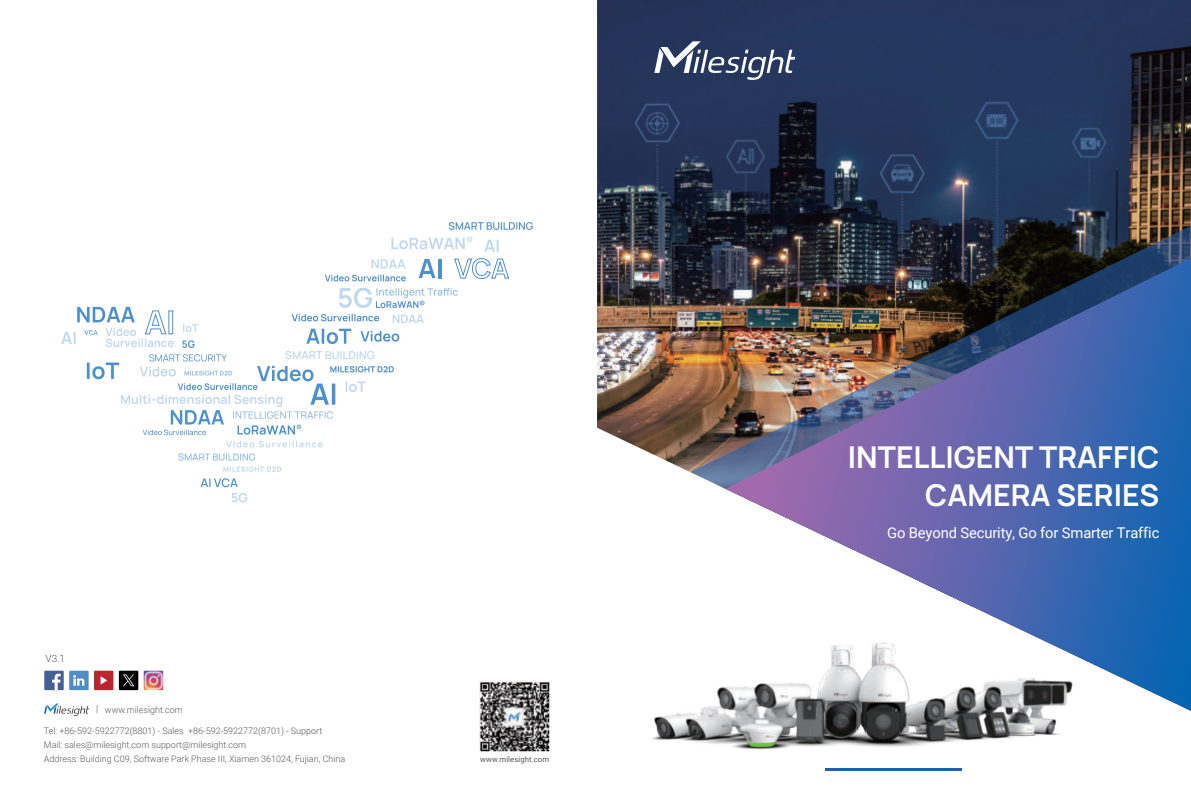
<style>
.page{position:relative;width:1191px;height:808px;background:#fff}
.page>*{position:absolute;margin:0;border:0;box-sizing:border-box;transform-origin:0 0}
.t1{font:200 30px/38px "Manrope";color:#fff;text-align:right}
.t2{font:14.8px "Roboto";letter-spacing:-.01em;color:#fff}
.t3{font:300 10px "Roboto";color:#57585a}
.t4{font:300 9px/14px "Roboto";color:#57585a}
.t5{font:7.7px "Roboto";letter-spacing:.01em;color:#57585a}
</style>
<div class="page">
<div style="left:44px;top:671px;width:20px;height:19px;background:#446096"></div>
<svg style="left:52px;top:674px;width:9px;height:16px"></svg>
<div style="left:69px;top:671px;width:20px;height:19px;background:#508dc8"></div>
<svg style="left:73px;top:675px;width:11px;height:11px"></svg>
<div style="left:94px;top:671px;width:19px;height:19px;background:#ba2730"></div>
<svg style="left:101px;top:676px;width:6px;height:8px"></svg>
<img style="left:144px;top:671px;width:19px;height:19px">
<div style="left:119px;top:671px;width:19px;height:19px;background:#030303"></div>
<svg style="left:123px;top:674px;width:11px;height:12px"></svg>
<svg style="left:44px;top:703px;width:45px;height:13px"></svg>
<img style="left:479px;top:681px;width:70px;height:70px">
<svg style="left:391px;top:237px;width:81px;height:12px"></svg>
<svg style="left:371px;top:259px;width:34px;height:9px"></svg>
<svg style="left:484px;top:240px;width:15px;height:12px"></svg>
<svg style="left:201px;top:478px;width:37px;height:9px"></svg>
<svg style="left:448px;top:222px;width:85px;height:8px"></svg>
<svg style="left:454px;top:258px;width:55px;height:21px"></svg>
<svg style="left:178px;top:453px;width:103px;height:19px"></svg>
<svg style="left:226px;top:441px;width:97px;height:6px"></svg>
<svg style="left:325px;top:275px;width:81px;height:6px"></svg>
<svg style="left:231px;top:493px;width:16px;height:9px"></svg>
<svg style="left:61px;top:288px;width:397px;height:147px"></svg>
<svg style="left:419px;top:259px;width:16px;height:19px"></svg>
<hr style="left:438px;top:259px;width:3px;height:19px;background:#4e90cc">
<img style="left:597px;top:0;width:594px;height:472px">
<img style="left:690px;top:221px;width:501px;height:268px">
<img style="left:725px;top:258px;width:466px;height:453px">
<svg style="left:654px;top:41px;width:141px;height:39px"></svg>
<hr style="left:825px;top:768px;width:136px;height:2px;background:#275ea9">
<img style="left:651px;top:633px;width:461px;height:117px">
<p class="t3" style="left:46px;top:654px;width:21px">V3.1</p>
<p class="t3" style="left:96px;top:704px;width:4px">|</p>
<p class="t4" style="left:105px;top:703px;width:79px">www.milesight.com</p>
<p class="t4" style="left:44px;top:724px;width:303px">Tel: +86-592-5922772(8801) - Sales +86-592-5922772(8701) - Support<br>Mail: sales@milesight.com support@milesight.com<br>Address: Building C09, Software Park Phase III, Xiamen 361024, Fujian, China</p>
<p class="t5" style="left:480px;top:756px;width:70px">www.milesight.com</p>
<h1 class="t1" style="left:848px;top:441px;width:313px">INTELLIGENT TRAFFIC<br>CAMERA SERIES</h1>
<h2 class="t2" style="left:887px;top:526px;width:274px">Go Beyond Security, Go for Smarter Traffic</h2>
</div>
